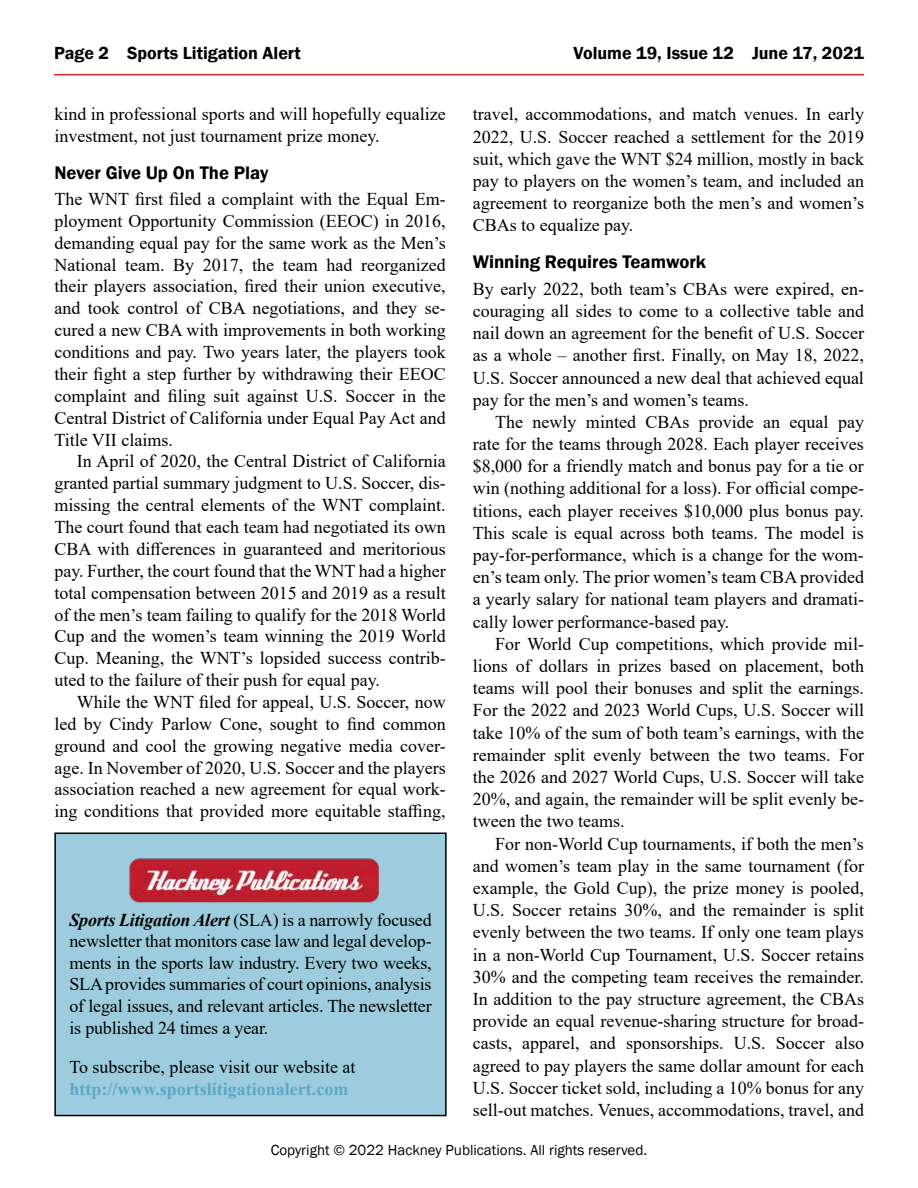
<style>
.page{position:relative;width:918px;height:1188px;background:#fff}
.page>*{position:absolute;margin:0;border:0;box-sizing:border-box;transform-origin:0 0}
.t1{font:600 18.75px "Franklin Gothic";color:#000}
.t2{font:18px/22.2px "Times New Roman";color:#000;text-align:justify}
.t3{font:600 18px "Franklin Gothic";color:#000}
.t4{font:700 18px "Times New Roman";color:#5aa9c7}
.t5{font:15px "Franklin Gothic";color:#000}
.s1{font-weight:700;font-style:italic}
</style>
<div class="page">
<hr style="left:54px;top:74px;width:810px;height:1px;background:#d2232a">
<div style="left:55px;top:833px;width:391px;height:283px;background:#9cccdd"></div>
<img style="left:129px;top:858px;width:250px;height:45px">
<div style="left:54px;top:832px;width:393px;height:284px;border:2px solid #000"></div>
<p class="t3" style="left:54px;top:42px;width:248px">Page 2 Sports Litigation Alert</p>
<p class="t3" style="left:574px;top:42px;width:292px">Volume 19, Issue 12 June 17, 2021</p>
<p class="t2" style="left:54px;top:103px;width:393px">kind in professional sports and will hopefully equalize investment, not just tournament prize money.</p>
<p class="t1" style="left:54px;top:161px;width:216px">Never Give Up On The Play</p>
<p class="t2" style="left:54px;top:187px;width:393px">The WNT first filed a complaint with the Equal Em&shy;ployment Opportunity Commission (EEOC) in 2016, demanding equal pay for the same work as the Men’s National team. By 2017, the team had reorganized their players association, fired their union executive, and took control of CBA negotiations, and they se&shy;cured a new CBA with improvements in both working conditions and pay. Two years later, the players took their fight a step further by withdrawing their EEOC complaint and filing suit against U.S. Soccer in the Central District of California under Equal Pay Act and Title VII claims.</p>
<p class="t2" style="left:54px;top:450px;width:393px;text-indent:22px">In April of 2020, the Central District of California granted partial summary judgment to U.S. Soccer, dis&shy;missing the central elements of the WNT complaint.<br>The court found that each team had negotiated its own CBA with differences in guaranteed and meritorious pay. Further, the court found that the WNT had a higher total compensation between 2015 and 2019 as a result of the men’s team failing to qualify for the 2018 World Cup and the women’s team winning the 2019 World Cup. Meaning, the WNT’s lopsided success contrib&shy;uted to the failure of their push for equal pay.</p>
<p class="t2" style="left:54px;top:690px;width:393px;text-indent:22px">While the WNT filed for appeal, U.S. Soccer, now led by Cindy Parlow Cone, sought to find common ground and cool the growing negative media cover&shy;age. In November of 2020, U.S. Soccer and the players association reached a new agreement for equal work&shy;ing conditions that provided more equitable staffing,</p>
<p class="t2" style="left:69px;top:908px;width:364px;line-height:21.6px"><span class="s1">Sports Litigation Alert</span> (SLA) is a narrowly focused newsletter that monitors case law and legal develop&shy;ments in the sports law industry. Every two weeks, SLA provides summaries of court opinions, analysis of legal issues, and relevant articles. The newsletter is published 24 times a year.</p>
<p class="t2" style="left:69px;top:1055px;width:288px">To subscribe, please visit our website at</p>
<p class="t4" style="left:69px;top:1076px;width:280px">http://www.sportslitigationalert.com</p>
<p class="t2" style="left:473px;top:103px;width:393px">travel, accommodations, and match venues. In early 2022, U.S. Soccer reached a settlement for the 2019 suit, which gave the WNT $24 million, mostly in back pay to players on the women’s team, and included an agreement to reorganize both the men’s and women’s CBAs to equalize pay.</p>
<p class="t1" style="left:473px;top:250px;width:235px">Winning Requires Teamwork</p>
<p class="t2" style="left:473px;top:277px;width:393px">By early 2022, both team’s CBAs were expired, en&shy;couraging all sides to come to a collective table and nail down an agreement for the benefit of U.S. Soccer as a whole – another first. Finally, on May 18, 2022, U.S. Soccer announced a new deal that achieved equal pay for the men’s and women’s teams.</p>
<p class="t2" style="left:473px;top:410px;width:393px;text-indent:22px">The newly minted CBAs provide an equal pay rate for the teams through 2028. Each player receives $8,000 for a friendly match and bonus pay for a tie or win (nothing additional for a loss). For official compe&shy;titions, each player receives $10,000 plus bonus pay.<br>This scale is equal across both teams. The model is pay-for-performance, which is a change for the wom&shy;en’s team only. The prior women’s team CBA provided a yearly salary for national team players and dramati&shy;cally lower performance-based pay.</p>
<p class="t2" style="left:473px;top:632px;width:393px;text-indent:22px">For World Cup competitions, which provide mil&shy;lions of dollars in prizes based on placement, both teams will pool their bonuses and split the earnings.<br>For the 2022 and 2023 World Cups, U.S. Soccer will take 10% of the sum of both team’s earnings, with the remainder split evenly between the two teams. For the 2026 and 2027 World Cups, U.S. Soccer will take 20%, and again, the remainder will be split evenly be&shy;tween the two teams.</p>
<p class="t2" style="left:473px;top:832px;width:393px;text-indent:22px">For non-World Cup tournaments, if both the men’s and women’s team play in the same tournament (for example, the Gold Cup), the prize money is pooled, U.S. Soccer retains 30%, and the remainder is split evenly between the two teams. If only one team plays in a non-World Cup Tournament, U.S. Soccer retains 30% and the competing team receives the remainder.<br>In addition to the pay structure agreement, the CBAs provide an equal revenue-sharing structure for broad&shy;casts, apparel, and sponsorships. U.S. Soccer also agreed to pay players the same dollar amount for each U.S. Soccer ticket sold, including a 10% bonus for any sell-out matches. Venues, accommodations, travel, and</p>
<p class="t5" style="left:271px;top:1141px;width:378px">Copyright © 2022 Hackney Publications. All rights reserved.</p>
</div>
